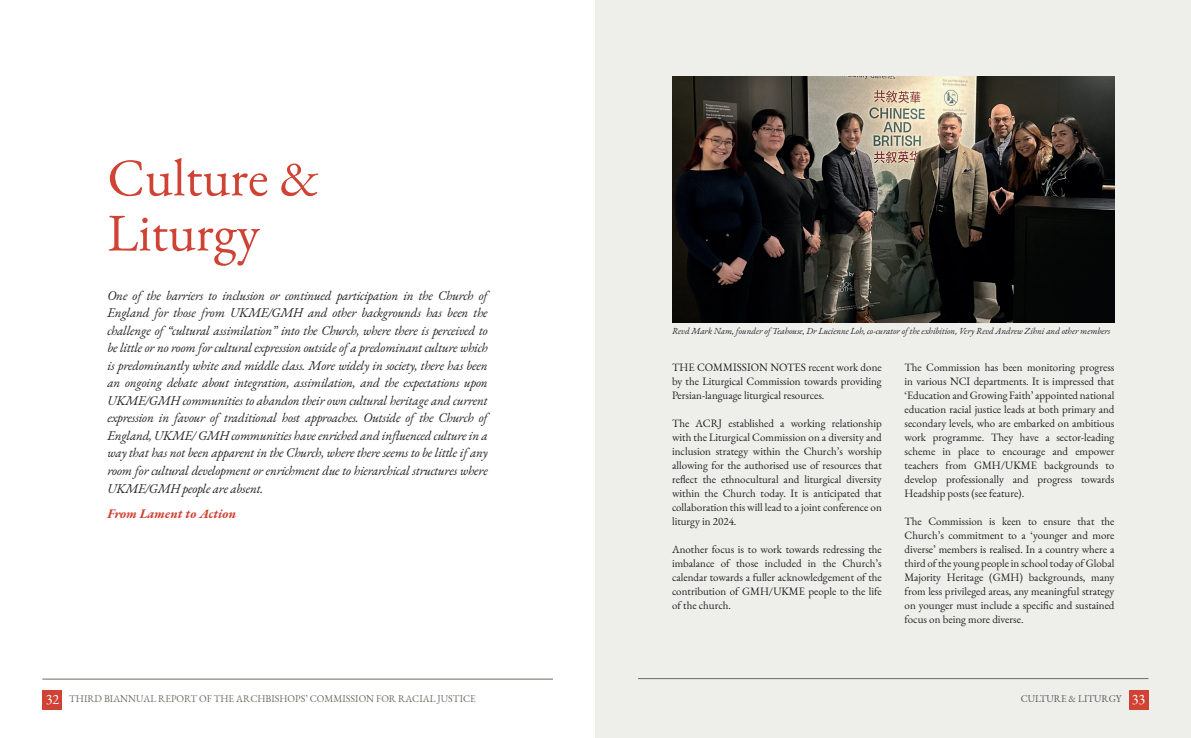
<style>
.page{position:relative;width:1191px;height:738px;background:#fff}
.page>*{position:absolute;margin:0;border:0;box-sizing:border-box;transform-origin:0 0}
.t1{font:53px/55px "EB Garamond";color:#d04234}
.t2{font:italic 13px/17.5px "EB Garamond";letter-spacing:-.01em;color:#231f20;text-align:justify}
.t3{font:italic 700 13px "EB Garamond";color:#d04234}
.t4{font:11px/14px "EB Garamond";color:#231f20;text-align:justify}
.t5{font:10px "EB Garamond";color:#6d6c61}
.t6{font:10px "EB Garamond";color:#57585a}
.t7{font:italic 9px "EB Garamond";color:#231f20}
.s1{font-size:14px;color:#fff}
</style>
<div class="page">
<div style="left:595px;top:0;width:596px;height:737px;background:#eeefea"></div>
<div style="left:43px;top:689px;width:19px;height:20px;background:#d04234"></div>
<hr style="left:42px;top:678px;width:511px;height:1px;background:#6d6c61">
<hr style="left:638px;top:677px;width:510px;height:1px;background:#6d6c61">
<div style="left:1128px;top:689px;width:20px;height:20px;background:#d04234"></div>
<img style="left:672px;top:77px;width:442px;height:245px">
<h1 class="t1" style="left:107px;top:150px;width:213px">Culture &amp;<br>Liturgy</h1>
<p class="t2" style="left:107px;top:286px;width:382px">One of the barriers to inclusion or continued participation in the Church of England for those from UKME/GMH and other backgrounds has been the challenge of “cultural assimilation” into the Church, where there is perceived to be little or no room for cultural expression outside of a predominant culture which is predominantly white and middle class. More widely in society, there has been an ongoing debate about integration, assimilation, and the expectations upon UKME/GMH communities to abandon their own cultural heritage and current expression in favour of traditional host approaches. Outside of the Church of England, UKME/ GMH communities have enriched and influenced culture in a way that has not been apparent in the Church, where there seems to be little if any room for cultural development or enrichment due to hierarchical structures where UKME/GMH people are absent.</p>
<p class="t3" style="left:107px;top:504px;width:130px">From Lament to Action</p>
<p class="t7" style="left:672px;top:325px;width:440px">Revd Mark Nam, founder of Teahouse, Dr Lucienne Loh, co-curator of the exhibition, Very Revd Andrew Zihni and other members</p>
<p class="t4" style="left:672px;top:360px;width:211px">THE COMMISSION NOTES recent work done by the Liturgical Commission towards providing Persian-language liturgical resources.</p>
<p class="t4" style="left:672px;top:416px;width:211px">The ACRJ established a working relationship with the Liturgical Commission on a diversity and inclusion strategy within the Church’s worship allowing for the authorised use of resources that reflect the ethnocultural and liturgical diversity within the Church today. It is anticipated that collaboration this will lead to a joint conference on liturgy in 2024.</p>
<p class="t4" style="left:672px;top:542px;width:211px">Another focus is to work towards redressing the imbalance of those included in the Church’s calendar towards a fuller acknowledgement of the contribution of GMH/UKME people to the life of the church.</p>
<p class="t4" style="left:904px;top:360px;width:211px">The Commission has been monitoring progress in various NCI departments. It is impressed that ‘Education and Growing Faith’ appointed national education racial justice leads at both primary and secondary levels, who are embarked on ambitious work programme. They have a sector-leading scheme in place to encourage and empower teachers from GMH/UKME backgrounds to develop professionally and progress towards Headship posts (see feature).</p>
<p class="t4" style="left:904px;top:514px;width:211px">The Commission is keen to ensure that the Church’s commitment to a ‘younger and more diverse’ members is realised. In a country where a third of the young people in school today of Global Majority Heritage (GMH) backgrounds, many from less privileged areas, any meaningful strategy on younger must include a specific and sustained focus on being more diverse.</p>
<p class="t5" style="left:46px;top:692px;width:431px"><span class="s1">32</span> THIRD BIANNUAL REPORT OF THE ARCHBISHOPS’ COMMISSION FOR RACIAL JUSTICE</p>
<p class="t6" style="left:1020px;top:692px;width:126px">CULTURE &amp; LITURGY <span class="s1">33</span></p>
</div>
